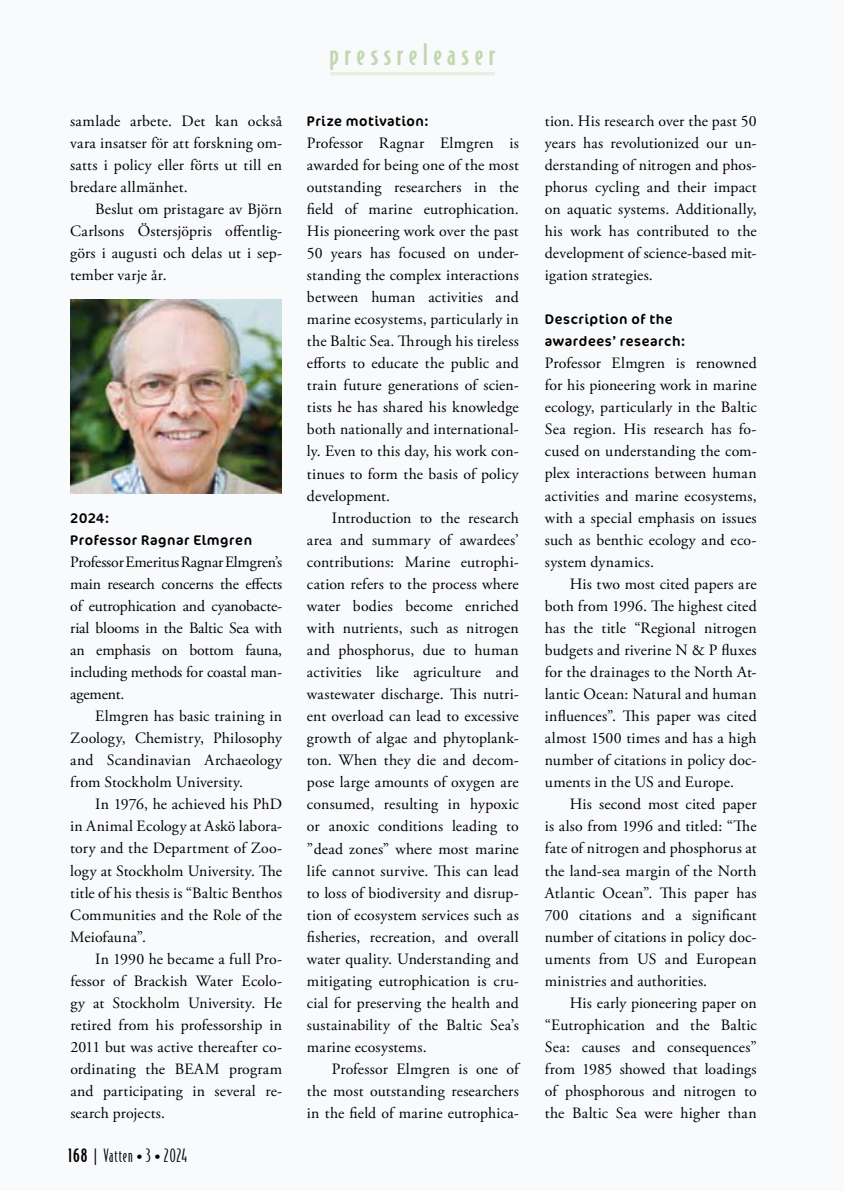
<style>
.page{position:relative;width:844px;height:1191px;background:#fff}
.page>*{position:absolute;margin:0;border:0;box-sizing:border-box;transform-origin:0 0}
.t1{font:500 28px "Bodega Sans";letter-spacing:.2em;color:#c2d6b0}
.t2{font:300 17.5px "Bodega Sans";letter-spacing:.05em;color:#000}
.t3{font:15.75px/22.1px "Adobe Garamond Pro";letter-spacing:.01em;color:#000;text-align:justify}
.t4{font:14px/22.1px "Cocon Pro";letter-spacing:.04em;color:#000}
.s1{font-weight:500}
.s2{font-family:"Adobe Garamond Pro";font-weight:400;font-size:15.75px}
</style>
<div class="page">
<hr style="left:330px;top:72px;width:164px;height:3px;background:#e7efdf">
<img style="left:70px;top:299px;width:211px;height:194px">
<p class="t3" style="left:70px;top:110px;width:213px">samlade arbete. Det kan också vara insatser för att forskning om&shy;satts i policy eller förts ut till en bredare allmänhet.</p>
<p class="t3" style="left:70px;top:198px;width:213px;text-indent:25px">Beslut om pristagare av Björn Carlsons Östersjöpris offentlig&shy;görs i augusti och delas ut i sep&shy;tember varje år.</p>
<p class="t4" style="left:70px;top:506px;width:183px">2024:<br>Professor Ragnar Elmgren</p>
<p class="t3" style="left:70px;top:551px;width:213px">Professor Emeritus Ragnar Elmgren’s main research concerns the effects of eutrophication and cyanobacte&shy;rial blooms in the Baltic Sea with an emphasis on bottom fauna, including methods for coastal man&shy;agement.</p>
<p class="t3" style="left:70px;top:705px;width:213px;text-indent:25px">Elmgren has basic training in Zoology, Chemistry, Philosophy and Scandinavian Archaeology from Stockholm University.</p>
<p class="t3" style="left:70px;top:794px;width:213px;text-indent:25px">In 1976, he achieved his PhD in Animal Ecology at Askö labora&shy;tory and the Department of Zoo&shy;logy at Stockholm University. The title of his thesis is “Baltic Benthos Communities and the Role of the Meiofauna”.</p>
<p class="t3" style="left:70px;top:948px;width:213px;text-indent:25px">In 1990 he became a full Pro&shy;fessor of Brackish Water Ecolo&shy;gy at Stockholm University. He retired from his professorship in 2011 but was active thereafter co&shy;ordinating the BEAM program and participating in several re&shy;search projects.</p>
<p class="t2" style="left:68px;top:1145px;width:120px"><span class="s1">168</span> | Vatten <span class="s2">•</span> 3 <span class="s2">•</span> 2024</p>
<h1 class="t1" style="left:329px;top:37px;width:167px">pressreleaser</h1>
<p class="t4" style="left:307px;top:109px;width:123px">Prize motivation:</p>
<p class="t3" style="left:307px;top:132px;width:213px">Professor Ragnar Elmgren is awarded for being one of the most outstanding researchers in the field of marine eutrophication.<br>His pioneering work over the past 50 years has focused on under&shy;standing the complex interactions between human activities and marine ecosystems, particularly in the Baltic Sea. Through his tireless efforts to educate the public and train future generations of scien&shy;tists he has shared his knowledge both nationally and international&shy;ly. Even to this day, his work con&shy;tinues to form the basis of policy development.</p>
<p class="t3" style="left:307px;top:507px;width:213px;text-indent:25px">Introduction to the research area and summary of awardees’ contributions: Marine eutrophi&shy;cation refers to the process where water bodies become enriched with nutrients, such as nitrogen and phosphorus, due to human activities like agriculture and wastewater discharge. This nutri&shy;ent overload can lead to excessive growth of algae and phytoplank&shy;ton. When they die and decom&shy;pose large amounts of oxygen are consumed, resulting in hypoxic or anoxic conditions leading to ”dead zones” where most marine life cannot survive. This can lead to loss of biodiversity and disrup&shy;tion of ecosystem services such as fisheries, recreation, and overall water quality. Understanding and mitigating eutrophication is cru&shy;cial for preserving the health and sustainability of the Baltic Sea’s marine ecosystems.</p>
<p class="t3" style="left:307px;top:1058px;width:213px;text-indent:25px">Professor Elmgren is one of the most outstanding researchers in the field of marine eutrophica-</p>
<p class="t3" style="left:544px;top:110px;width:213px">tion. His research over the past 50 years has revolutionized our un&shy;derstanding of nitrogen and phos&shy;phorus cycling and their impact on aquatic systems. Additionally, his work has contributed to the development of science-based mit&shy;igation strategies.</p>
<p class="t4" style="left:544px;top:308px;width:142px">Description of the awardees’ research:</p>
<p class="t3" style="left:544px;top:353px;width:213px">Professor Elmgren is renowned for his pioneering work in marine ecology, particularly in the Baltic Sea region. His research has fo&shy;cused on understanding the com&shy;plex interactions between human activities and marine ecosystems, with a special emphasis on issues such as benthic ecology and eco&shy;system dynamics.</p>
<p class="t3" style="left:544px;top:573px;width:213px;text-indent:25px">His two most cited papers are both from 1996. The highest cited has the title “Regional nitrogen budgets and riverine N &amp; P fluxes for the drainages to the North At&shy;lantic Ocean: Natural and human influences”. This paper was cited almost 1500 times and has a high number of citations in policy doc&shy;uments in the US and Europe.</p>
<p class="t3" style="left:544px;top:794px;width:213px;text-indent:25px">His second most cited paper is also from 1996 and titled: “The fate of nitrogen and phosphorus at the land-sea margin of the North Atlantic Ocean”. This paper has 700 citations and a significant number of citations in policy doc&shy;uments from US and European ministries and authorities.</p>
<p class="t3" style="left:544px;top:992px;width:213px;text-indent:25px">His early pioneering paper on “Eutrophication and the Baltic Sea: causes and consequences” from 1985 showed that loadings of phosphorous and nitrogen to the Baltic Sea were higher than</p>
</div>
